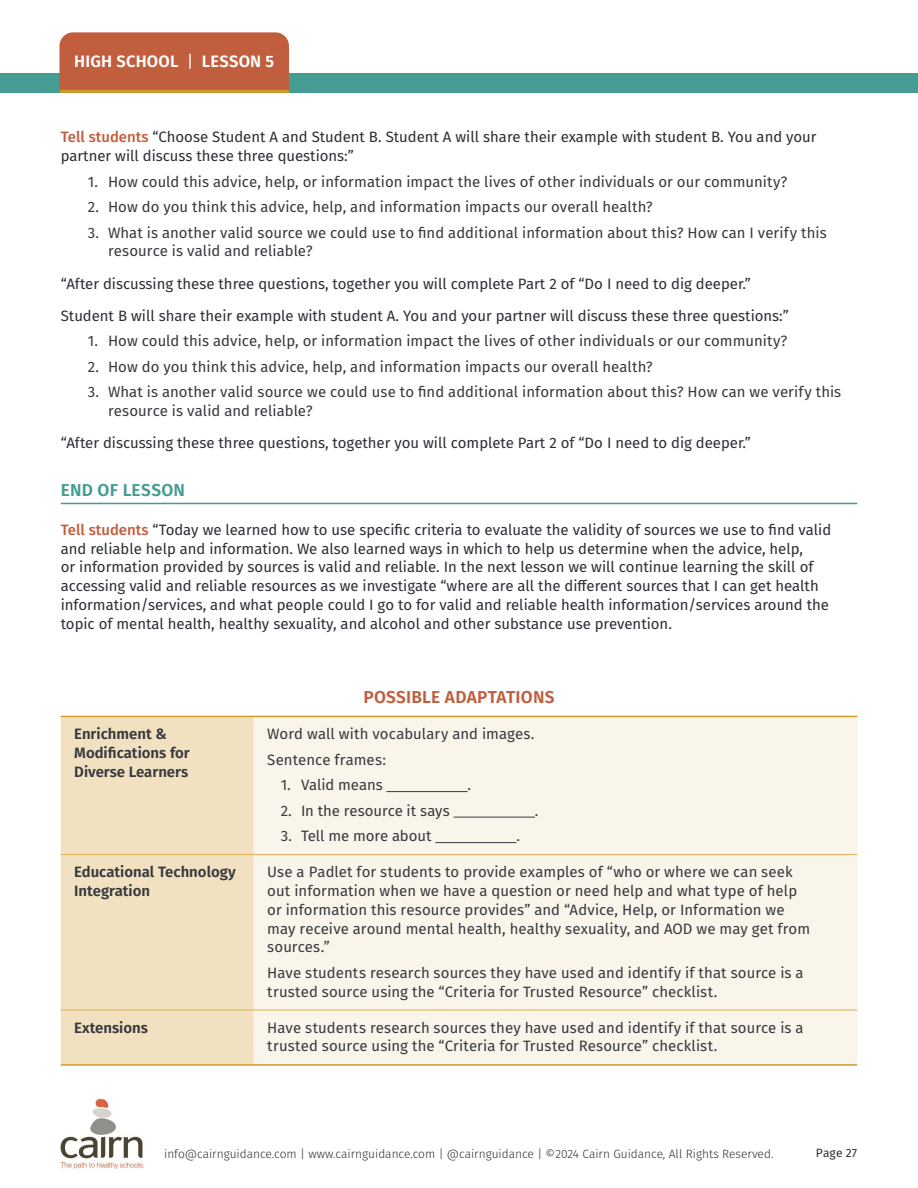
<style>
.page{position:relative;width:918px;height:1188px;background:#fff}
.page>*{position:absolute;margin:0;border:0;box-sizing:border-box;transform-origin:0 0}
.t1{font:600 17.25px "Fira Sans";letter-spacing:.015em;color:#c15e3e}
.t2{font:600 17.25px "Fira Sans";letter-spacing:.015em;color:#459c93}
.t3{font:600 16.5px "Fira Sans";letter-spacing:.01em;color:#fff}
.t4{font:15px/18.8px "Fira Sans";letter-spacing:.005em;color:#37393f}
.t5{font:15px/18.8px "Fira Sans";color:#2c2f35}
.t6{font:600 15px/18.8px "Fira Sans";color:#37393f}
.t7{font:300 12px "Fira Sans";color:#2c2f35}
.t8{font:12px "Fira Sans";letter-spacing:.015em;color:#2c2f35}
.s1{font-weight:400}
.s2{font-weight:500;color:#c15e3e}
</style>
<div class="page">
<div style="left:0;top:73px;width:918px;height:20px;background:#459c93"></div>
<div style="left:59px;top:32px;width:230px;height:58px;background:#c15e3e"></div>
<hr style="left:59px;top:90px;width:230px;height:3px;background:#d09c2c">
<img style="left:61px;top:1098px;width:82px;height:71px">
<hr style="left:61px;top:503px;width:796px;height:1px;background:#459c93">
<div style="left:61px;top:717px;width:193px;height:347px;background:#f1e1c0"></div>
<div style="left:254px;top:717px;width:603px;height:347px;background:#faf5ea"></div>
<hr style="left:61px;top:716px;width:193px;height:1px;background:#d09c2c">
<hr style="left:254px;top:716px;width:603px;height:1px;background:#d09c2c">
<hr style="left:61px;top:1064px;width:193px;height:2px;background:#d09c2c">
<hr style="left:254px;top:1064px;width:603px;height:2px;background:#d09c2c">
<hr style="left:61px;top:854px;width:193px;height:1px;background:#dab056">
<hr style="left:254px;top:854px;width:603px;height:1px;background:#dab056">
<hr style="left:61px;top:1010px;width:193px;height:1px;background:#dab056">
<hr style="left:254px;top:1010px;width:603px;height:1px;background:#dab056">
<hr style="left:386px;top:791px;width:82px;height:1px;background:#37393f">
<hr style="left:454px;top:817px;width:81px;height:1px;background:#37393f">
<hr style="left:435px;top:842px;width:82px;height:1px;background:#37393f">
<p class="t3" style="left:74px;top:48px;width:201px">HIGH SCHOOL <span class="s1">|</span> LESSON 5</p>
<p class="t5" style="left:61px;top:127px;width:757px"><span class="s2">Tell students</span> “Choose Student A and Student B. Student A will share their example with student B. You and your partner will discuss these three questions:”</p>
<p class="t4" style="left:88px;top:172px;width:701px">1. How could this advice, help, or information impact the lives of other individuals or our community?</p>
<p class="t4" style="left:88px;top:197px;width:567px">2. How do you think this advice, help, and information impacts our overall health?</p>
<p class="t4" style="left:108px;top:223px;width:720px;text-indent:-20px">3. What is another valid source we could use to find additional information about this? How can I verify this resource is valid and reliable?</p>
<p class="t5" style="left:61px;top:267px;width:730px;line-height:32.2px">“After discussing these three questions, together you will complete Part 2 of “Do I need to dig deeper.”<br>Student B will share their example with student A. You and your partner will discuss these three questions:”</p>
<p class="t4" style="left:88px;top:331px;width:701px">1. How could this advice, help, or information impact the lives of other individuals or our community?</p>
<p class="t4" style="left:88px;top:357px;width:567px">2. How do you think this advice, help, and information impacts our overall health?</p>
<p class="t4" style="left:108px;top:382px;width:735px;text-indent:-20px">3. What is another valid source we could use to find additional information about this? How can we verify this resource is valid and reliable?</p>
<p class="t5" style="left:61px;top:433px;width:692px">“After discussing these three questions, together you will complete Part 2 of “Do I need to dig deeper.”</p>
<p class="t2" style="left:61px;top:476px;width:126px">END OF LESSON</p>
<p class="t5" style="left:61px;top:520px;width:772px"><span class="s2">Tell students</span> “Today we learned how to use specific criteria to evaluate the validity of sources we use to find valid and reliable help and information. We also learned ways in which to help us determine when the advice, help,<br>or information provided by sources is valid and reliable. In the next lesson we will continue learning the skill of accessing valid and reliable resources as we investigate “where are all the different sources that I can get health information/services, and what people could I go to for valid and reliable health information/services around the topic of mental health, healthy sexuality, and alcohol and other substance use prevention.</p>
<p class="t1" style="left:363px;top:683px;width:193px">POSSIBLE ADAPTATIONS</p>
<p class="t6" style="left:74px;top:724px;width:117px">Enrichment &amp;<br>Modifications for<br>Diverse Learners</p>
<p class="t4" style="left:267px;top:721px;width:269px;line-height:25.5px">Word wall with vocabulary and images.<br>Sentence frames:</p>
<p class="t4" style="left:281px;top:775px;width:103px">1. Valid means</p>
<p class="t4" style="left:468px;top:775px;width:5px">.</p>
<p class="t4" style="left:281px;top:801px;width:171px">2. In the resource it says</p>
<p class="t4" style="left:535px;top:801px;width:5px">.</p>
<p class="t4" style="left:281px;top:826px;width:152px">3. Tell me more about</p>
<p class="t4" style="left:517px;top:826px;width:5px">.</p>
<p class="t6" style="left:74px;top:862px;width:163px">Educational Technology<br>Integration</p>
<p class="t4" style="left:267px;top:862px;width:544px">Use a Padlet for students to provide examples of “who or where we can seek out information when we have a question or need help and what type of help or information this resource provides” and “Advice, Help, or Information we may receive around mental health, healthy sexuality, and AOD we may get from sources.”</p>
<p class="t4" style="left:267px;top:963px;width:538px">Have students research sources they have used and identify if that source is a trusted source using the “Criteria for Trusted Resource” checklist.</p>
<p class="t6" style="left:74px;top:1017px;width:75px">Extensions</p>
<p class="t4" style="left:267px;top:1018px;width:538px">Have students research sources they have used and identify if that source is a trusted source using the “Criteria for Trusted Resource” checklist.</p>
<p class="t7" style="left:164px;top:1145px;width:611px">info@cairnguidance.com | www.cairnguidance.com | @cairnguidance | ©2024 Cairn Guidance, All Rights Reserved.</p>
<p class="t8" style="left:816px;top:1144px;width:43px">Page 27</p>
</div>
